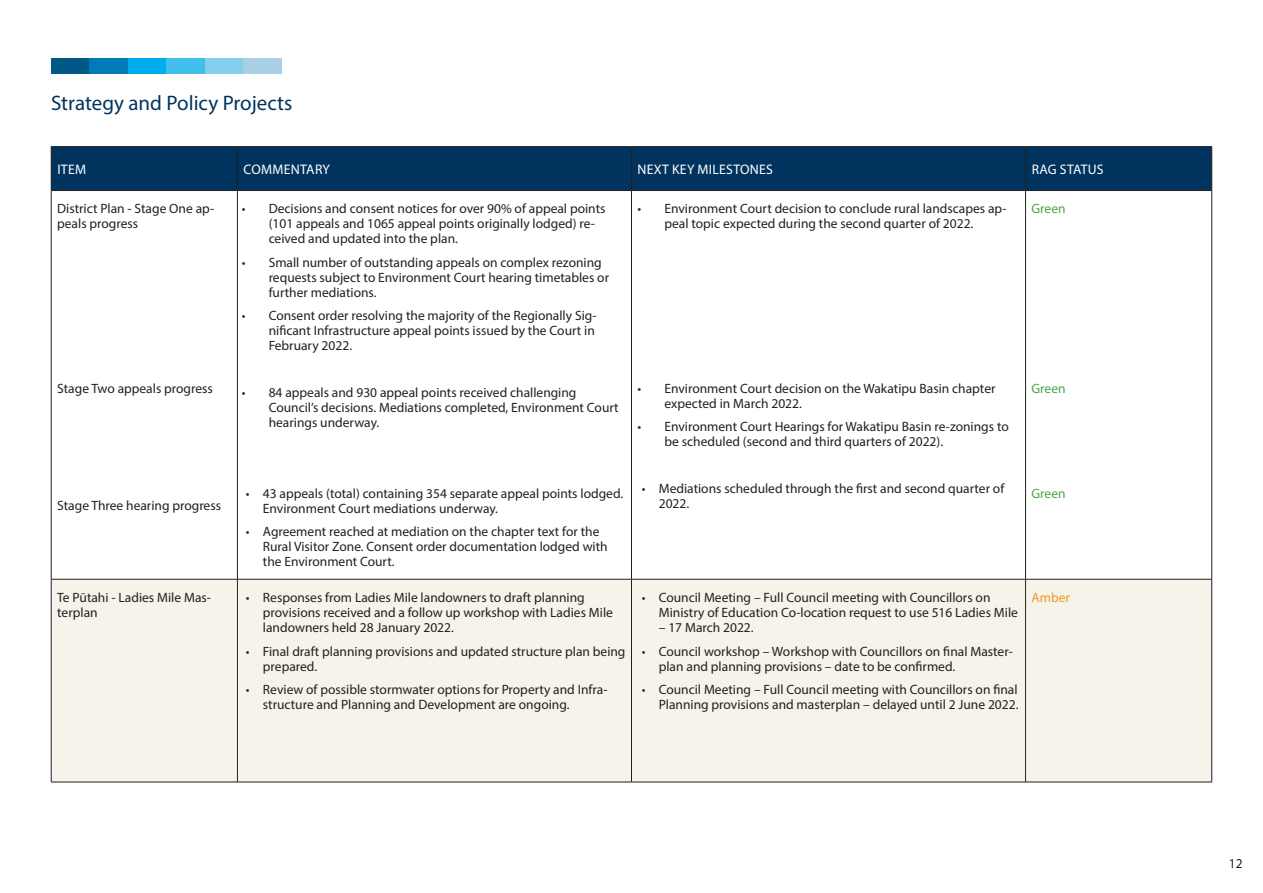
<style>
.page{position:relative;width:1263px;height:893px;background:#fff}
.page>*{position:absolute;margin:0;border:0;box-sizing:border-box;transform-origin:0 0}
.Heading_Navy{font:21px "Myriad Pro";color:#00345e}
.KPI_Table_Headings{font:13.8px "Myriad Pro";letter-spacing:.02em;color:#fff}
.KPI_Table_Item{font:13.5px/15px "Myriad Pro";color:#231f20}
.KPI_Table_Rag_Status{font:13.5px "Myriad Pro";color:#4ca445}
.KPI_Table_Rag_Status-2{font:13.5px "Myriad Pro";color:#f79827}
.s1{color:#00345e}
</style>
<div class="page">
<div style="left:51px;top:58px;width:38px;height:15px;background:#005886"></div>
<div style="left:89px;top:58px;width:39px;height:15px;background:#007ab8"></div>
<div style="left:128px;top:58px;width:38px;height:15px;background:#00aeef"></div>
<div style="left:205px;top:58px;width:38px;height:15px;background:#86ceed"></div>
<div style="left:166px;top:58px;width:39px;height:15px;background:#3fbfe9"></div>
<div style="left:243px;top:58px;width:39px;height:15px;background:#a7d0e4"></div>
<div style="left:52px;top:147px;width:1159px;height:43px;background:#00345e"></div>
<svg style="left:52px;top:191px;width:1159px;height:388px"></svg>
<div style="left:52px;top:580px;width:1159px;height:202px;background:#f5f3ea"></div>
<hr style="left:51px;top:146px;width:186px;height:1px;background:#231f20">
<hr style="left:51px;top:147px;width:1px;height:43px;background:#231f20">
<hr style="left:237px;top:146px;width:394px;height:1px;background:#231f20">
<hr style="left:237px;top:147px;width:1px;height:43px;background:#231f20">
<hr style="left:631px;top:146px;width:394px;height:1px;background:#231f20">
<hr style="left:631px;top:147px;width:1px;height:43px;background:#231f20">
<hr style="left:1025px;top:146px;width:187px;height:1px;background:#231f20">
<hr style="left:1025px;top:147px;width:1px;height:43px;background:#231f20">
<hr style="left:1211px;top:147px;width:1px;height:43px;background:#231f20">
<hr style="left:51px;top:190px;width:186px;height:1px;background:#231f20">
<hr style="left:51px;top:191px;width:1px;height:388px;background:#231f20">
<hr style="left:237px;top:190px;width:394px;height:1px;background:#231f20">
<hr style="left:237px;top:191px;width:1px;height:388px;background:#231f20">
<hr style="left:631px;top:190px;width:394px;height:1px;background:#231f20">
<hr style="left:631px;top:191px;width:1px;height:388px;background:#231f20">
<hr style="left:1025px;top:190px;width:187px;height:1px;background:#231f20">
<hr style="left:1025px;top:191px;width:1px;height:388px;background:#231f20">
<hr style="left:1211px;top:191px;width:1px;height:388px;background:#231f20">
<hr style="left:51px;top:579px;width:1px;height:203px;background:#231f20">
<hr style="left:51px;top:579px;width:186px;height:1px;background:#231f20">
<hr style="left:237px;top:579px;width:394px;height:1px;background:#231f20">
<hr style="left:631px;top:579px;width:394px;height:1px;background:#231f20">
<hr style="left:1025px;top:579px;width:187px;height:1px;background:#231f20">
<hr style="left:237px;top:579px;width:1px;height:203px;background:#231f20">
<hr style="left:631px;top:579px;width:1px;height:203px;background:#231f20">
<hr style="left:1025px;top:579px;width:1px;height:203px;background:#231f20">
<hr style="left:1211px;top:579px;width:1px;height:203px;background:#231f20">
<hr style="left:51px;top:782px;width:186px;height:1px;background:#231f20">
<hr style="left:237px;top:782px;width:394px;height:1px;background:#231f20">
<hr style="left:631px;top:782px;width:394px;height:1px;background:#231f20">
<hr style="left:1025px;top:782px;width:187px;height:1px;background:#231f20">
<p class="Heading_Navy" style="left:51px;top:90px;width:243px">Strategy and Policy Projects</p>
<p class="KPI_Table_Headings" style="left:57px;top:160px;width:30px">ITEM</p>
<p class="KPI_Table_Headings" style="left:244px;top:160px;width:88px">COMMENTARY</p>
<p class="KPI_Table_Headings" style="left:638px;top:160px;width:137px">NEXT KEY MILESTONES</p>
<p class="KPI_Table_Headings" style="left:1032px;top:160px;width:74px">RAG STATUS</p>
<p class="KPI_Table_Item" style="left:57px;top:201px;width:159px">District Plan - Stage One ap&shy;peals progress</p>
<p class="KPI_Table_Item" style="left:269px;top:201px;width:338px;text-indent:-27px"><span class="s1">•</span> Decisions and consent notices for over 90% of appeal points (101 appeals and 1065 appeal points originally lodged) re&shy;ceived and updated into the plan.</p>
<p class="KPI_Table_Item" style="left:269px;top:255px;width:342px;text-indent:-27px"><span class="s1">•</span> Small number of outstanding appeals on complex rezoning requests subject to Environment Court hearing timetables or further mediations.</p>
<p class="KPI_Table_Item" style="left:269px;top:308px;width:329px;text-indent:-27px"><span class="s1">•</span> Consent order resolving the majority of the Regionally Sig&shy;nificant Infrastructure appeal points issued by the Court in<br>February 2022.</p>
<p class="KPI_Table_Item" style="left:269px;top:385px;width:351px;text-indent:-27px"><span class="s1">•</span> 84 appeals and 930 appeal points received challenging<br>Council’s decisions. Mediations completed, Environment Court hearings underway.</p>
<p class="KPI_Table_Item" style="left:637px;top:201px;width:371px;text-align:center"><span class="s1">•</span> Environment Court decision to conclude rural landscapes ap&shy;peal topic expected during the second quarter of 2022.</p>
<p class="KPI_Table_Rag_Status" style="left:1031px;top:201px;width:36px">Green</p>
<p class="KPI_Table_Item" style="left:57px;top:381px;width:157px">Stage Two appeals progress</p>
<p class="KPI_Table_Item" style="left:664px;top:381px;width:333px;text-indent:-27px"><span class="s1">•</span> Environment Court decision on the Wakatipu Basin chapter expected in March 2022.</p>
<p class="KPI_Table_Item" style="left:664px;top:419px;width:346px;text-indent:-27px"><span class="s1">•</span> Environment Court Hearings for Wakatipu Basin re-zonings to be scheduled (second and third quarters of 2022).</p>
<p class="KPI_Table_Item" style="left:659px;top:481px;width:347px;text-indent:-17px"><span class="s1">•</span> Mediations scheduled through the first and second quarter of<br>2022.</p>
<p class="KPI_Table_Rag_Status" style="left:1031px;top:381px;width:36px">Green</p>
<p class="KPI_Table_Item" style="left:263px;top:486px;width:362px;text-indent:-17px"><span class="s1">•</span> 43 appeals (total) containing 354 separate appeal points lodged.<br>Environment Court mediations underway.</p>
<p class="KPI_Table_Item" style="left:263px;top:524px;width:346px;text-indent:-17px"><span class="s1">•</span> Agreement reached at mediation on the chapter text for the<br>Rural Visitor Zone. Consent order documentation lodged with the Environment Court.</p>
<p class="KPI_Table_Rag_Status" style="left:1031px;top:486px;width:36px">Green</p>
<p class="KPI_Table_Item" style="left:57px;top:498px;width:165px">Stage Three hearing progress</p>
<p class="KPI_Table_Item" style="left:57px;top:590px;width:155px">Te Pūtahi - Ladies Mile Mas&shy;terplan</p>
<p class="KPI_Table_Item" style="left:263px;top:590px;width:352px;text-indent:-17px"><span class="s1">•</span> Responses from Ladies Mile landowners to draft planning provisions received and a follow up workshop with Ladies Mile landowners held 28 January 2022.</p>
<p class="KPI_Table_Item" style="left:263px;top:643px;width:364px;text-indent:-17px"><span class="s1">•</span> Final draft planning provisions and updated structure plan being prepared.</p>
<p class="KPI_Table_Item" style="left:263px;top:682px;width:346px;text-indent:-17px"><span class="s1">•</span> Review of possible stormwater options for Property and Infra&shy;structure and Planning and Development are ongoing.</p>
<p class="KPI_Table_Item" style="left:659px;top:590px;width:361px;text-indent:-17px"><span class="s1">•</span> Council Meeting – Full Council meeting with Councillors on<br>Ministry of Education Co-location request to use 516 Ladies Mile</p>
<p class="KPI_Table_Item" style="left:659px;top:620px;width:96px">– 17 March 2022.</p>
<p class="KPI_Table_Item" style="left:659px;top:643px;width:356px;text-indent:-17px"><span class="s1">•</span> Council workshop – Workshop with Councillors on final Master&shy;plan and planning provisions – date to be confirmed.</p>
<p class="KPI_Table_Item" style="left:642px;top:682px;width:378px;text-align:right"><span class="s1">•</span> Council Meeting – Full Council meeting with Councillors on final<br>Planning provisions and masterplan – delayed until 2 June 2022.</p>
<p class="KPI_Table_Rag_Status-2" style="left:1031px;top:589px;width:40px">Amber</p>
<p class="KPI_Table_Item" style="left:1229px;top:856px;width:15px">12</p>
</div>
